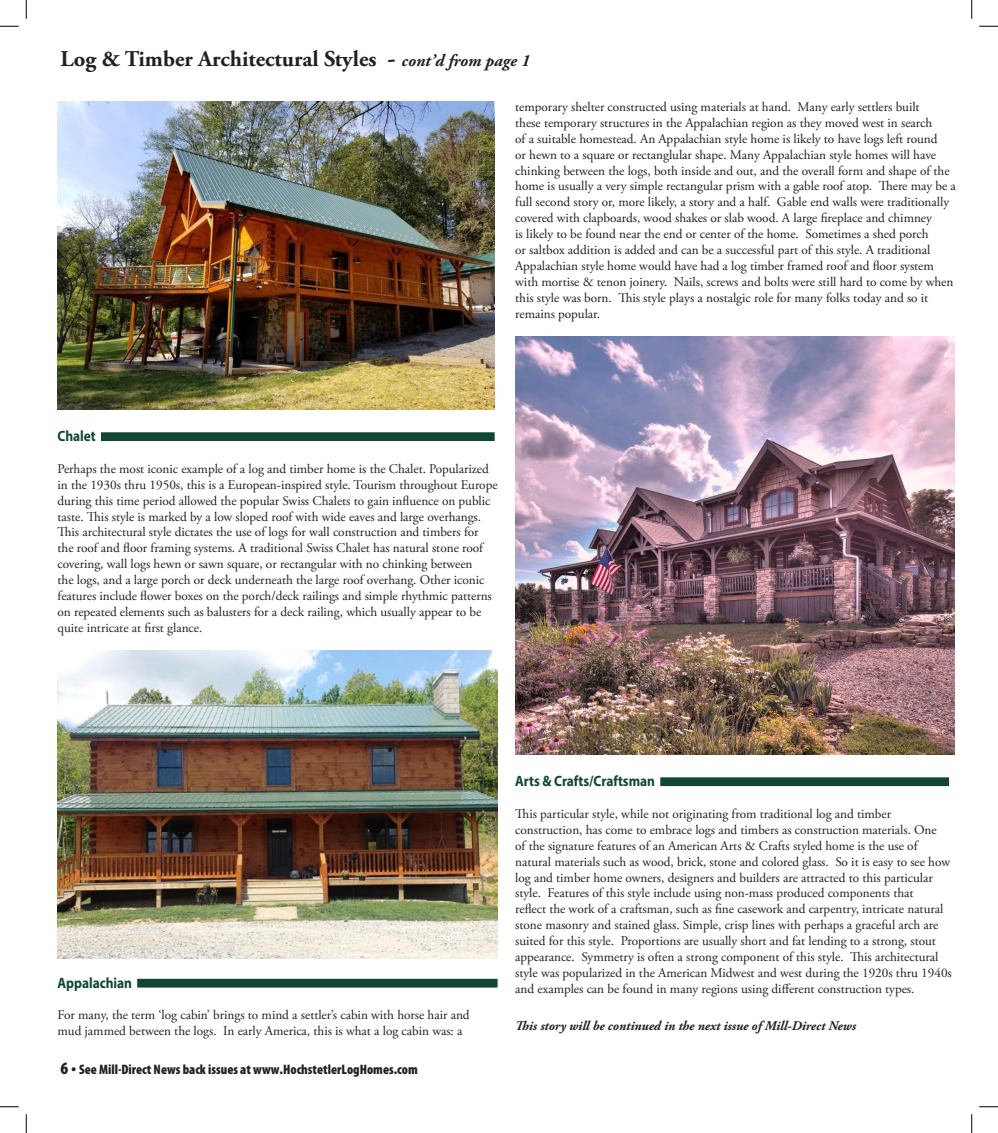
<style>
.page{position:relative;width:998px;height:1133px;background:#fff}
.page>*{position:absolute;margin:0;border:0;box-sizing:border-box;transform-origin:0 0}
.t1{font:700 22.5px "Adobe Garamond Pro";color:#231f20}
.t2{font:700 15px "Myriad Pro";letter-spacing:-.005em;color:#0f4734;scale:.89 1}
.t3{font:900 condensed 13.75px "Myriad Pro";color:#231f20}
.t4{font:13.25px/15.9px "Adobe Garamond Pro";letter-spacing:-.005em;color:#231f20}
.t5{font:italic 700 13.25px "Adobe Garamond Pro";color:#231f20}
.s1{font-size:25px}
.s2{font-style:italic;font-size:17.12px}
.s3{font-size:17.5px}
</style>
<div class="page">
<img style="left:58px;top:101px;width:436px;height:308px">
<div style="left:101px;top:432px;width:393px;height:9px;background:#0f4734"></div>
<img style="left:58px;top:650px;width:439px;height:308px">
<div style="left:137px;top:978px;width:360px;height:9px;background:#0f4734"></div>
<img style="left:515px;top:336px;width:439px;height:418px">
<div style="left:660px;top:777px;width:289px;height:9px;background:#0f4734"></div>
<svg style="left:0;top:25px;width:19px;height:2px"></svg>
<svg style="left:979px;top:25px;width:19px;height:2px"></svg>
<svg style="left:0;top:1106px;width:19px;height:1px"></svg>
<svg style="left:979px;top:1106px;width:19px;height:1px"></svg>
<svg style="left:25px;top:0;width:2px;height:19px"></svg>
<svg style="left:25px;top:1114px;width:2px;height:18px"></svg>
<svg style="left:971px;top:0;width:1px;height:19px"></svg>
<svg style="left:971px;top:1114px;width:1px;height:18px"></svg>
<p class="t1" style="left:61px;top:46px;width:471px">Log &amp; Timber Architectural Styles <span class="s1">-</span> <span class="s2">cont’d from page 1</span></p>
<p class="t4" style="left:515px;top:99px;width:442px">temporary shelter constructed using materials at hand. Many early settlers built<br>these temporary structures in the Appalachian region as they moved west in search<br>of a suitable homestead. An Appalachian style home is likely to have logs left round<br>or hewn to a square or rectanglular shape. Many Appalachian style homes will have chinking between the logs, both inside and out, and the overall form and shape of the home is usually a very simple rectangular prism with a gable roof atop. There may be a full second story or, more likely, a story and a half. Gable end walls were traditionally covered with clapboards, wood shakes or slab wood. A large fireplace and chimney<br>is likely to be found near the end or center of the home. Sometimes a shed porch<br>or saltbox addition is added and can be a successful part of this style. A traditional Appalachian style home would have had a log timber framed roof and floor system with mortise &amp; tenon joinery. Nails, screws and bolts were still hard to come by when this style was born. This style plays a nostalgic role for many folks today and so it remains popular.</p>
<p class="t2" style="left:58px;top:426px;width:44px">Chalet</p>
<p class="t4" style="left:58px;top:461px;width:441px">Perhaps the most iconic example of a log and timber home is the Chalet. Popularized in the 1930s thru 1950s, this is a European-inspired style. Tourism throughout Europe during this time period allowed the popular Swiss Chalets to gain influence on public taste. This style is marked by a low sloped roof with wide eaves and large overhangs.<br>This architectural style dictates the use of logs for wall construction and timbers for the roof and floor framing systems. A traditional Swiss Chalet has natural stone roof covering, wall logs hewn or sawn square, or rectangular with no chinking between<br>the logs, and a large porch or deck underneath the large roof overhang. Other iconic features include flower boxes on the porch/deck railings and simple rhythmic patterns on repeated elements such as balusters for a deck railing, which usually appear to be quite intricate at first glance.</p>
<p class="t2" style="left:58px;top:972px;width:85px">Appalachian</p>
<p class="t4" style="left:58px;top:1007px;width:414px">For many, the term ‘log cabin’ brings to mind a settler’s cabin with horse hair and mud jammed between the logs. In early America, this is what a log cabin was: a</p>
<p class="t3" style="left:61px;top:1061px;width:358px"><span class="s3">6 •</span> See Mill-Direct News back issues at www.HochstetlerLogHomes.com</p>
<p class="t2" style="left:515px;top:771px;width:158px">Arts &amp; Crafts/Craftsman</p>
<p class="t4" style="left:515px;top:806px;width:438px">This particular style, while not originating from traditional log and timber construction, has come to embrace logs and timbers as construction materials. One<br>of the signature features of an American Arts &amp; Crafts styled home is the use of natural materials such as wood, brick, stone and colored glass. So it is easy to see how log and timber home owners, designers and builders are attracted to this particular style. Features of this style include using non-mass produced components that<br>reflect the work of a craftsman, such as fine casework and carpentry, intricate natural stone masonry and stained glass. Simple, crisp lines with perhaps a graceful arch are suited for this style. Proportions are usually short and fat lending to a strong, stout appearance. Symmetry is often a strong component of this style. This architectural style was popularized in the American Midwest and west during the 1920s thru 1940s and examples can be found in many regions using different construction types.</p>
<p class="t5" style="left:515px;top:1017px;width:342px">This story will be continued in the next issue of Mill-Direct News</p>
</div>
